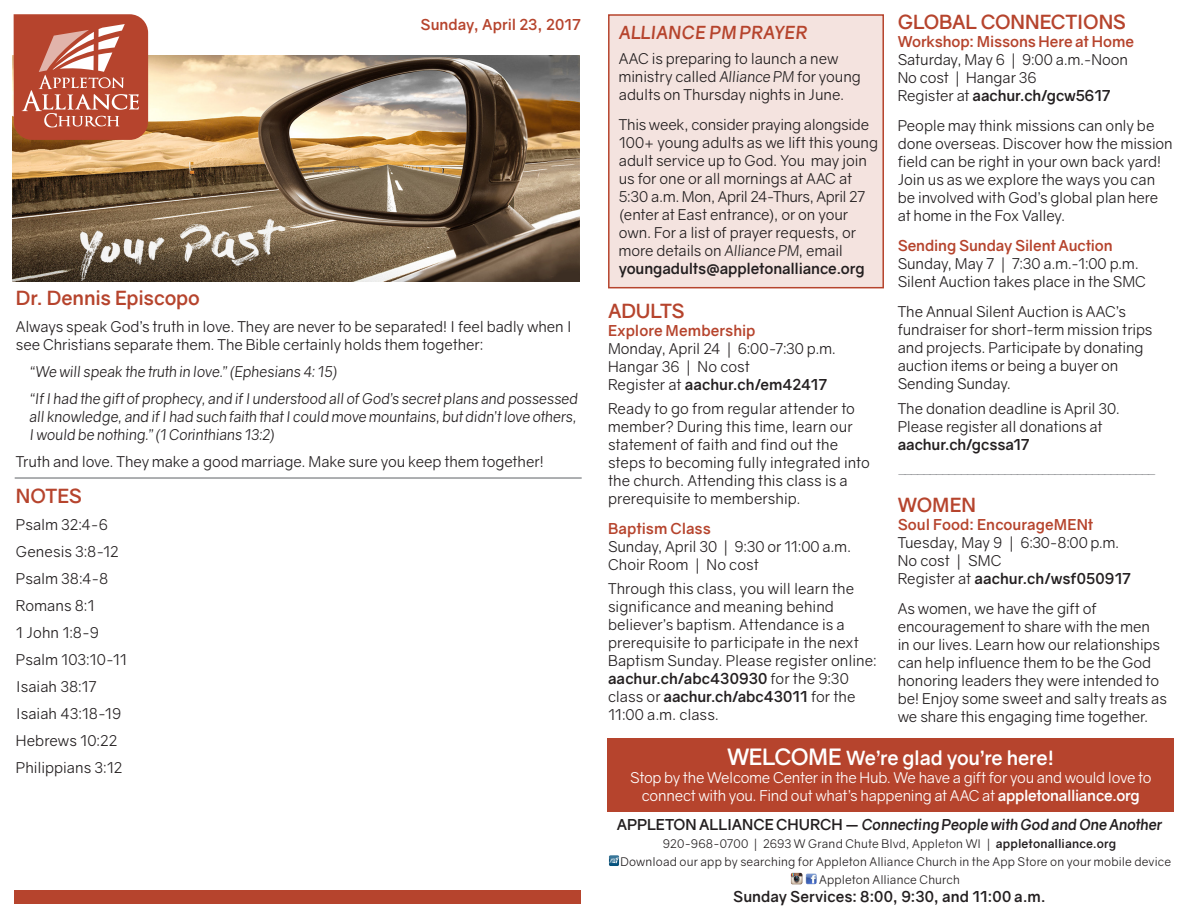
<style>
.page{position:relative;width:1188px;height:918px;background:#fff}
.page>*{position:absolute;margin:0;border:0;box-sizing:border-box;transform-origin:0 0}
.Subheads_3{font:700 19.5px "Gravity";letter-spacing:-.01em;color:#b6442d}
.Subheads_3-2{font:700 19.5px "Gravity";letter-spacing:-.01em;color:#fff}
.Subheads_3-3{font:italic 700 18px "Gravity";letter-spacing:-.005em;color:#b6442d}
.Subheads_3-4{font:15px/18px "Gravity";letter-spacing:-.005em;color:#231f20}
.Subheads_3-5{font:italic 15px/18px "Gravity";letter-spacing:-.015em;color:#231f20;text-align:justify}
.Subheads_3-6{font:15px/18px "Gravity";letter-spacing:-.015em;color:#fff;text-align:center}
.Subheads_3-7{font:italic 700 15px "Gravity";letter-spacing:-.01em;color:#231f20}
.Subheads_3-8{font:15px "Gravity";color:#939598}
.Subheads_3-9{font:700 15px "Gravity";letter-spacing:.005em;color:#231f20}
.Subheads_3-10{font:700 15px "Gravity";letter-spacing:-.005em;color:#b6442d}
.Subheads_3-11{font:12px "Gravity";letter-spacing:.01em;color:#231f20}
.s1{font-weight:700;color:#b6442d}
.s2{font-weight:700}
.s3{font-size:22.5px}
.s4{font-style:normal}
.s5{font-style:italic}
</style>
<div class="page">
<img style="left:13px;top:55px;width:567px;height:226px">
<hr style="left:15px;top:477px;width:567px;height:2px;background:#939598">
<div style="left:14px;top:890px;width:567px;height:14px;background:#b6442d"></div>
<svg style="left:14px;top:14px;width:134px;height:126px"></svg>
<div style="left:607px;top:738px;width:567px;height:74px;background:#b6442d"></div>
<svg style="left:609px;top:855px;width:11px;height:11px"></svg>
<svg style="left:790px;top:873px;width:27px;height:12px"></svg>
<div style="left:608px;top:14px;width:276px;height:274px;background:#f4e3df;border:2px solid #b6442d"></div>
<p class="Subheads_3-10" style="left:421px;top:15px;width:162px">Sunday, April 23, 2017</p>
<p class="Subheads_3" style="left:16px;top:286px;width:186px">Dr. Dennis Episcopo</p>
<p class="Subheads_3-4" style="left:16px;top:318px;width:557px">Always speak God’s truth in love. They are never to be separated! I feel badly when I see Christians separate them. The Bible certainly holds them together:</p>
<p class="Subheads_3-5" style="left:29px;top:363px;width:310px">“We will speak the truth in love.” (Ephesians 4: 15)</p>
<p class="Subheads_3-5" style="left:29px;top:390px;width:551px">“If I had the gift of prophecy, and if I understood all of God’s secret plans and possessed all knowledge, and if I had such faith that I could move mountains, but didn’t love others, I would be nothing.” (1 Corinthians 13:2)</p>
<p class="Subheads_3-4" style="left:16px;top:453px;width:530px">Truth and love. They make a good marriage. Make sure you keep them together!</p>
<p class="Subheads_3" style="left:16px;top:484px;width:68px">NOTES</p>
<p class="Subheads_3-4" style="left:16px;top:516px;width:94px">Psalm 32:4-6</p>
<p class="Subheads_3-4" style="left:16px;top:543px;width:104px">Genesis 3:8-12</p>
<p class="Subheads_3-4" style="left:16px;top:570px;width:94px">Psalm 38:4-8</p>
<p class="Subheads_3-4" style="left:16px;top:597px;width:80px">Romans 8:1</p>
<p class="Subheads_3-4" style="left:16px;top:624px;width:84px">1 John 1:8-9</p>
<p class="Subheads_3-4" style="left:16px;top:651px;width:113px">Psalm 103:10-11</p>
<p class="Subheads_3-4" style="left:16px;top:678px;width:82px">Isaiah 38:17</p>
<p class="Subheads_3-4" style="left:16px;top:705px;width:107px">Isaiah 43:18-19</p>
<p class="Subheads_3-4" style="left:16px;top:732px;width:103px">Hebrews 10:22</p>
<p class="Subheads_3-4" style="left:16px;top:759px;width:108px">Philippians 3:12</p>
<p class="Subheads_3" style="left:898px;top:10px;width:230px">GLOBAL CONNECTIONS</p>
<p class="Subheads_3-4" style="left:898px;top:33px;width:238px"><span class="s1">Workshop: Missons Here at Home<br></span>Saturday, May 6 | 9:00 a.m.-Noon<br>No cost | Hangar 36<br>Register at <span class="s2">aachur.ch/gcw5617</span></p>
<p class="Subheads_3-4" style="left:898px;top:117px;width:277px">People may think missions can only be done overseas. Discover how the mission field can be right in your own back yard!<br>Join us as we explore the ways you can be involved with God’s global plan here at home in the Fox Valley.</p>
<p class="Subheads_3-4" style="left:898px;top:237px;width:250px"><span class="s1">Sending Sunday Silent Auction<br></span>Sunday, May 7 | 7:30 a.m.-1:00 p.m.<br>Silent Auction takes place in the SMC</p>
<p class="Subheads_3-4" style="left:898px;top:303px;width:256px">The Annual Silent Auction is AAC’s fundraiser for short-term mission trips and projects. Participate by donating auction items or being a buyer on<br>Sending Sunday.</p>
<p class="Subheads_3-4" style="left:898px;top:400px;width:224px">The donation deadline is April 30.<br>Please register all donations at <span class="s2">aachur.ch/gcssa17</span></p>
<p class="Subheads_3-8" style="left:898px;top:458px;width:260px">_________________________________________</p>
<p class="Subheads_3" style="left:898px;top:493px;width:80px">WOMEN</p>
<p class="Subheads_3-4" style="left:898px;top:516px;width:235px"><span class="s1">Soul Food: EncourageMENt<br></span>Tuesday, May 9 | 6:30-8:00 p.m.<br>No cost | SMC<br>Register at <span class="s2">aachur.ch/wsf050917</span></p>
<p class="Subheads_3-4" style="left:898px;top:600px;width:271px">As women, we have the gift of encouragement to share with the men<br>in our lives. Learn how our relationships can help influence them to be the God honoring leaders they were intended to be! Enjoy some sweet and salty treats as we share this engaging time together.</p>
<p class="Subheads_3-2" style="left:727px;top:746px;width:329px"><span class="s3">WELCOME</span> We’re glad you’re here!</p>
<p class="Subheads_3-6" style="left:630px;top:769px;width:523px">Stop by the Welcome Center in the Hub. We have a gift for you and would love to connect with you. Find out what’s happening at AAC at <span class="s2">appletonalliance.org</span></p>
<p class="Subheads_3-7" style="left:617px;top:815px;width:547px"><span class="s4">APPLETON ALLIANCE CHURCH —</span> Connecting People with God and One Another</p>
<p class="Subheads_3-11" style="left:663px;top:836px;width:455px">920-968-0700 | 2693 W Grand Chute Blvd, Appleton WI | <span class="s2">appletonalliance.org</span></p>
<p class="Subheads_3-11" style="left:621px;top:854px;width:552px">Download our app by searching for Appleton Alliance Church in the App Store on your mobile device</p>
<p class="Subheads_3-11" style="left:819px;top:872px;width:142px">Appleton Alliance Church</p>
<p class="Subheads_3-9" style="left:733px;top:887px;width:314px">Sunday Services: 8:00, 9:30, and 11:00 a.m.</p>
<p class="Subheads_3-3" style="left:619px;top:21px;width:190px">ALLIANCE PM PRAYER</p>
<p class="Subheads_3-4" style="left:619px;top:50px;width:244px">AAC is preparing to launch a new ministry called <span class="s5">Alliance PM</span> for young adults on Thursday nights in June.</p>
<p class="Subheads_3-4" style="left:619px;top:116px;width:261px">This week, consider praying alongside 100+ young adults as we lift this young adult service up to God. You may join us for one or all mornings at AAC at 5:30 a.m. Mon, April 24-Thurs, April 27 (enter at East entrance), or on your own. For a list of prayer requests, or more details on <span class="s5">Alliance PM</span>, email <span class="s2">youngadults@appletonalliance.org</span></p>
<p class="Subheads_3" style="left:608px;top:299px;width:78px">ADULTS</p>
<p class="Subheads_3-4" style="left:608px;top:322px;width:230px"><span class="s1">Explore Membership<br></span>Monday, April 24 | 6:00-7:30 p.m.<br>Hangar 36 | No cost<br>Register at <span class="s2">aachur.ch/em42417</span></p>
<p class="Subheads_3-4" style="left:608px;top:400px;width:263px">Ready to go from regular attender to member? During this time, learn our statement of faith and find out the steps to becoming fully integrated into the church. Attending this class is a prerequisite to membership.</p>
<p class="Subheads_3-4" style="left:608px;top:520px;width:245px"><span class="s1">Baptism Class<br></span>Sunday, April 30 | 9:30 or 11:00 a.m.<br>Choir Room | No cost</p>
<p class="Subheads_3-4" style="left:608px;top:580px;width:270px">Through this class, you will learn the significance and meaning behind believer’s baptism. Attendance is a prerequisite to participate in the next Baptism Sunday. Please register online: <span class="s2">aachur.ch/abc430930</span> for the 9:30 class or <span class="s2">aachur.ch/abc43011</span> for the 11:00 a.m. class.</p>
</div>
